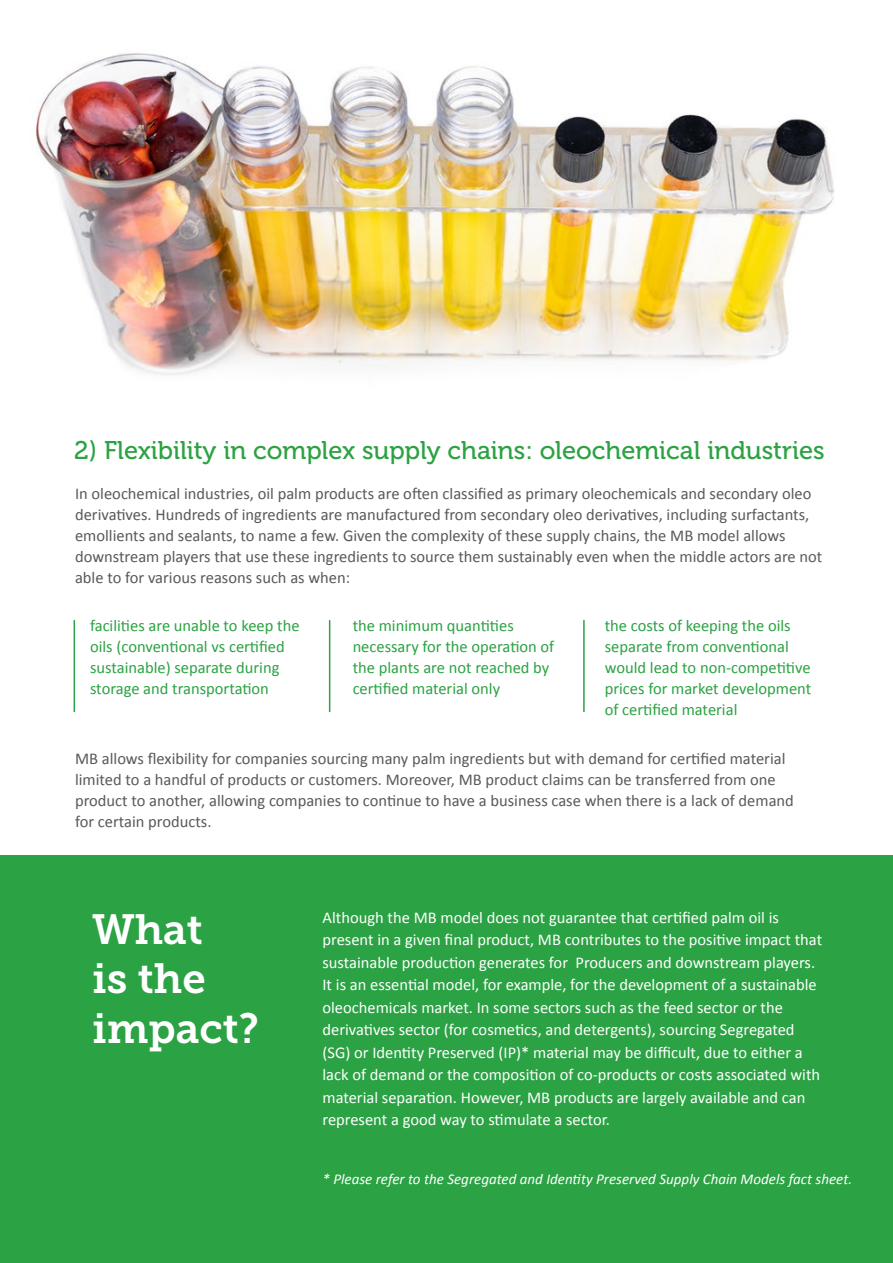
<style>
.page{position:relative;width:893px;height:1263px;background:#fff}
.page>*{position:absolute;margin:0;border:0;box-sizing:border-box;transform-origin:0 0}
.t1{font:42px/49.5px "Museo Slab 700";color:#fff}
.t2{font:25.5px "Museo 500";color:#2ca243}
.t3{font:16.5px/21px "Calibri";color:#58595b}
.t4{font:16.5px/22.5px "Calibri";color:#fff}
.t5{font:16.5px/21px "Calibri";color:#2ba243}
.t6{font:italic 15px "Calibri";color:#fff}
</style>
<div class="page">
<div style="left:0;top:856px;width:893px;height:407px;background:#2ba243"></div>
<img style="left:36px;top:53px;width:798px;height:322px">
<hr style="left:74px;top:620px;width:1px;height:92px;background:#2ba249">
<hr style="left:329px;top:620px;width:1px;height:92px;background:#2ba249">
<hr style="left:583px;top:620px;width:2px;height:92px;background:#2ba249">
<h2 class="t2" style="left:74px;top:436px;width:752px">2) Flexibility in complex supply chains: oleochemical industries</h2>
<p class="t3" style="left:75px;top:483px;width:749px">In oleochemical industries, oil palm products are often classified as primary oleochemicals and secondary oleo derivatives. Hundreds of ingredients are manufactured from secondary oleo derivatives, including surfactants, emollients and sealants, to name a few. Given the complexity of these supply chains, the MB model allows downstream players that use these ingredients to source them sustainably even when the middle actors are not able to for various reasons such as when:</p>
<p class="t5" style="left:90px;top:615px;width:211px">facilities are unable to keep the oils (conventional vs certified sustainable) separate during storage and transportation</p>
<p class="t5" style="left:353px;top:615px;width:203px">the minimum quantities necessary for the operation of the plants are not reached by certified material only</p>
<p class="t5" style="left:605px;top:615px;width:208px">the costs of keeping the oils separate from conventional would lead to non-competitive prices for market development of certified material</p>
<p class="t3" style="left:75px;top:748px;width:720px">MB allows flexibility for companies sourcing many palm ingredients but with demand for certified material limited to a handful of products or customers. Moreover, MB product claims can be transferred from one product to another, allowing companies to continue to have a business case when there is a lack of demand for certain products.</p>
<h1 class="t1" style="left:92px;top:905px;width:169px">What<br>is the impact?</h1>
<p class="t4" style="left:322px;top:906px;width:501px">Although the MB model does not guarantee that certified palm oil is present in a given final product, MB contributes to the positive impact that sustainable production generates for Producers and downstream players.<br>It is an essential model, for example, for the development of a sustainable oleochemicals market. In some sectors such as the feed sector or the derivatives sector (for cosmetics, and detergents), sourcing Segregated (SG) or Identity Preserved (IP)* material may be difficult, due to either a lack of demand or the composition of co-products or costs associated with material separation. However, MB products are largely available and can represent a good way to stimulate a sector.</p>
<p class="t6" style="left:322px;top:1168px;width:531px">* Please refer to the Segregated and Identity Preserved Supply Chain Models fact sheet.</p>
</div>
